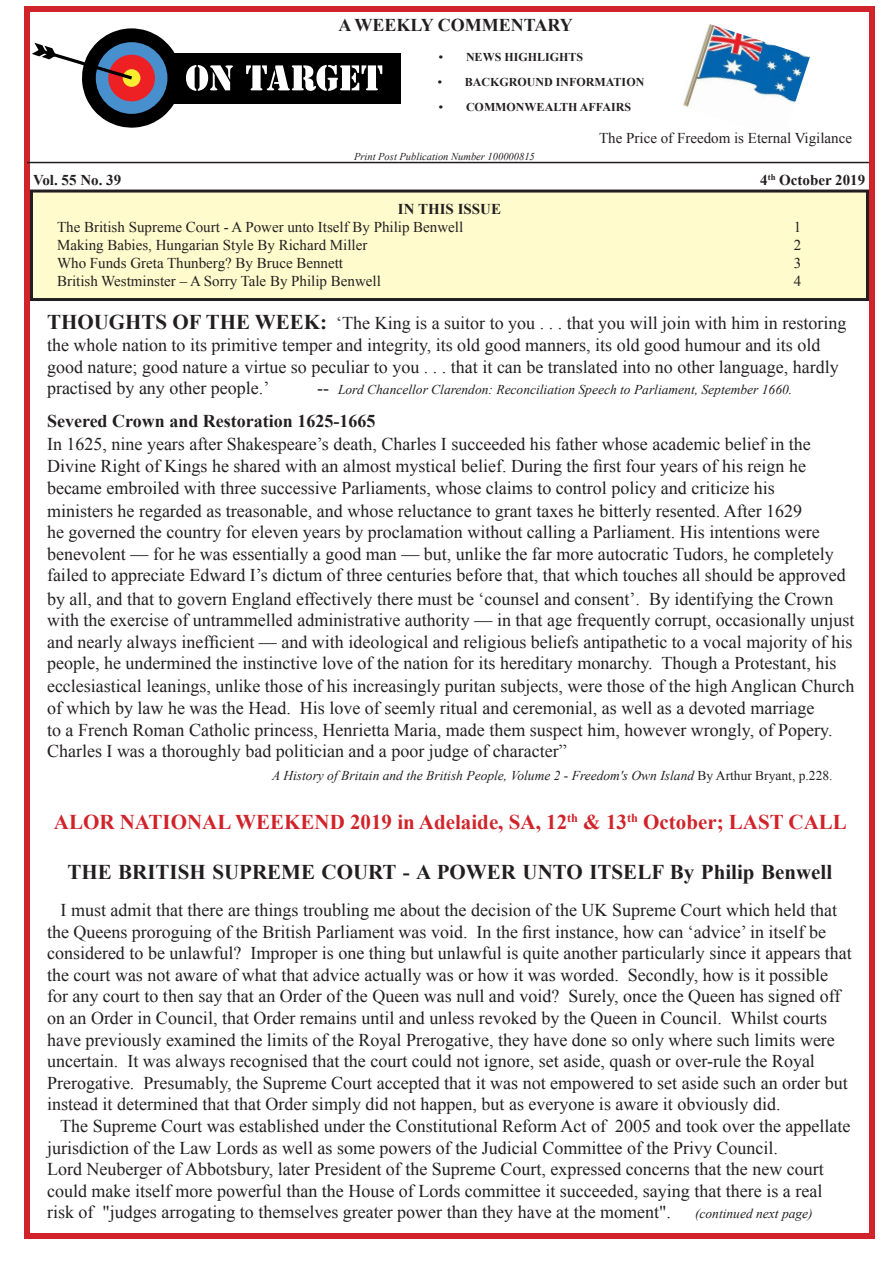
<style>
.page{position:relative;width:893px;height:1263px;background:#fff}
.page>*{position:absolute;margin:0;border:0;box-sizing:border-box;transform-origin:0 0}
.t1{font:700 21px "Times New Roman";color:#d1232a}
.t2{font:700 21px "Times New Roman";color:#231f20}
.t3{font:18px/21.6px "Times New Roman";color:#231f20}
.t4{font:700 18px "Times New Roman";color:#231f20}
.t5{font:15px "Times New Roman";color:#231f20}
.t6{font:700 15px "Times New Roman";color:#231f20}
.t7{font:italic 13.5px "Times New Roman";color:#231f20}
.t8{font:700 12px "Times New Roman";color:#231f20}
.t9{font:italic 10.5px "Times New Roman";color:#231f20}
.s1{font-weight:700;font-size:21px}
.s2{font-style:normal;font-size:18px}
.s3{font-style:normal}
</style>
<div class="page">
<div style="left:24px;top:6px;width:851px;height:1233px;border:6px solid #d1232a"></div>
<img style="left:683px;top:24px;width:127px;height:84px">
<div style="left:32px;top:191px;width:835px;height:108px;background:#fffbcd"></div>
<div style="left:30px;top:190px;width:839px;height:111px;border:3px solid #231f20"></div>
<div style="left:171px;top:53px;width:229px;height:50px;background:#000"></div>
<svg style="left:246px;top:65px;width:136px;height:26px"></svg>
<svg style="left:32px;top:28px;width:201px;height:100px"></svg>
<hr style="left:27px;top:162px;width:842px;height:1px;background:#231f20">
<p class="t4" style="left:338px;top:13px;width:236px">A WEEKLY COMMENTARY</p>
<p class="t8" style="left:439px;top:49px;width:146px">• NEWS HIGHLIGHTS</p>
<p class="t8" style="left:438px;top:73px;width:208px">• BACKGROUND INFORMATION</p>
<p class="t8" style="left:439px;top:98px;width:194px">• COMMONWEALTH AFFAIRS</p>
<p class="t5" style="left:599px;top:128px;width:254px">The Price of Freedom is Eternal Vigilance</p>
<p class="t9" style="left:354px;top:149px;width:182px">Print Post Publication Number 100000815</p>
<p class="t6" style="left:33px;top:170px;width:90px">Vol. 55 No. 39</p>
<p class="t6" style="left:760px;top:170px;width:106px">4<sup>th</sup> October 2019</p>
<p class="t6" style="left:398px;top:199px;width:105px">IN THIS ISSUE</p>
<p class="t5" style="left:57px;top:217px;width:408px">The British Supreme Court - A Power unto Itself By Philip Benwell</p>
<p class="t5" style="left:57px;top:235px;width:312px">Making Babies, Hungarian Style By Richard Miller</p>
<p class="t5" style="left:57px;top:253px;width:288px">Who Funds Greta Thunberg? By Bruce Bennett</p>
<p class="t5" style="left:57px;top:271px;width:325px">British Westminster – A Sorry Tale By Philip Benwell</p>
<p class="t5" style="left:794px;top:217px;width:9px">1</p>
<p class="t5" style="left:794px;top:235px;width:9px">2</p>
<p class="t5" style="left:794px;top:253px;width:9px">3</p>
<p class="t5" style="left:794px;top:271px;width:9px">4</p>
<p class="t3" style="left:47px;top:312px;width:801px"><span class="s1">THOUGHTS OF THE WEEK:</span> ‘The King is a suitor to you . . . that you will join with him in restoring the whole nation to its primitive temper and integrity, its old good manners, its old good humour and its old good nature; good nature a virtue so peculiar to you . . . that it can be translated into no other language, hardly practised by any other people.’</p>
<p class="t7" style="left:317px;top:380px;width:477px"><span class="s2">--</span> Lord Chancellor Clarendon: Reconciliation Speech to Parliament, September 1660.</p>
<p class="t4" style="left:47px;top:409px;width:330px">Severed Crown and Restoration 1625-1665</p>
<p class="t3" style="left:47px;top:433px;width:765px">In 1625, nine years after Shakespeare’s death, Charles I succeeded his father whose academic belief in the<br>Divine Right of Kings he shared with an almost mystical belief. During the first four years of his reign he became embroiled with three successive Parliaments, whose claims to control policy and criticize his</p>
<p class="t3" style="left:47px;top:499px;width:800px">ministers he regarded as treasonable, and whose reluctance to grant taxes he bitterly resented. After 1629<br>he governed the country for eleven years by proclamation without calling a Parliament. His intentions were benevolent — for he was essentially a good man — but, unlike the far more autocratic Tudors, he completely failed to appreciate Edward I’s dictum of three centuries before that, that which touches all should be approved</p>
<p class="t3" style="left:47px;top:587px;width:809px">by all, and that to govern England effectively there must be ‘counsel and consent’. By identifying the Crown with the exercise of untrammelled administrative authority — in that age frequently corrupt, occasionally unjust and nearly always inefficient — and with ideological and religious beliefs antipathetic to a vocal majority of his people, he undermined the instinctive love of the nation for its hereditary monarchy. Though a Protestant, his</p>
<p class="t3" style="left:47px;top:675px;width:809px">ecclesiastical leanings, unlike those of his increasingly puritan subjects, were those of the high Anglican Church of which by law he was the Head. His love of seemly ritual and ceremonial, as well as a devoted marriage<br>to a French Roman Catholic princess, Henrietta Maria, made them suspect him, however wrongly, of Popery.<br>Charles I was a thoroughly bad politician and a poor judge of character”</p>
<p class="t7" style="left:272px;top:766px;width:562px">A History of Britain and the British People, Volume 2 - Freedom's Own Island <span class="s3">By Arthur Bryant, p.228.</span></p>
<p class="t1" style="left:54px;top:807px;width:795px">ALOR NATIONAL WEEKEND 2019 in Adelaide, SA, 12<sup>th</sup> &amp; 13<sup>th</sup> October; LAST CALL</p>
<p class="t2" style="left:67px;top:857px;width:766px">THE BRITISH SUPREME COURT - A POWER UNTO ITSELF By Philip Benwell</p>
<p class="t3" style="left:47px;top:899px;width:806px;text-indent:14px">I must admit that there are things troubling me about the decision of the UK Supreme Court which held that the Queens proroguing of the British Parliament was void. In the first instance, how can ‘advice’ in itself be considered to be unlawful? Improper is one thing but unlawful is quite another particularly since it appears that the court was not aware of what that advice actually was or how it was worded. Secondly, how is it possible for any court to then say that an Order of the Queen was null and void? Surely, once the Queen has signed off on an Order in Council, that Order remains until and unless revoked by the Queen in Council. Whilst courts have previously examined the limits of the Royal Prerogative, they have done so only where such limits were uncertain. It was always recognised that the court could not ignore, set aside, quash or over-rule the Royal Prerogative. Presumably, the Supreme Court accepted that it was not empowered to set aside such an order but instead it determined that that Order simply did not happen, but as everyone is aware it obviously did.</p>
<p class="t3" style="left:47px;top:1115px;width:805px;text-indent:13px">The Supreme Court was established under the Constitutional Reform Act of 2005 and took over the appellate jurisdiction of the Law Lords as well as some powers of the Judicial Committee of the Privy Council.</p>
<p class="t3" style="left:47px;top:1158px;width:778px;text-align:justify">Lord Neuberger of Abbotsbury, later President of the Supreme Court, expressed concerns that the new court could make itself more powerful than the House of Lords committee it succeeded, saying that there is a real risk of "judges arrogating to themselves greater power than they have at the moment".</p>
<p class="t7" style="left:695px;top:1204px;width:119px">(continued next page)</p>
</div>
